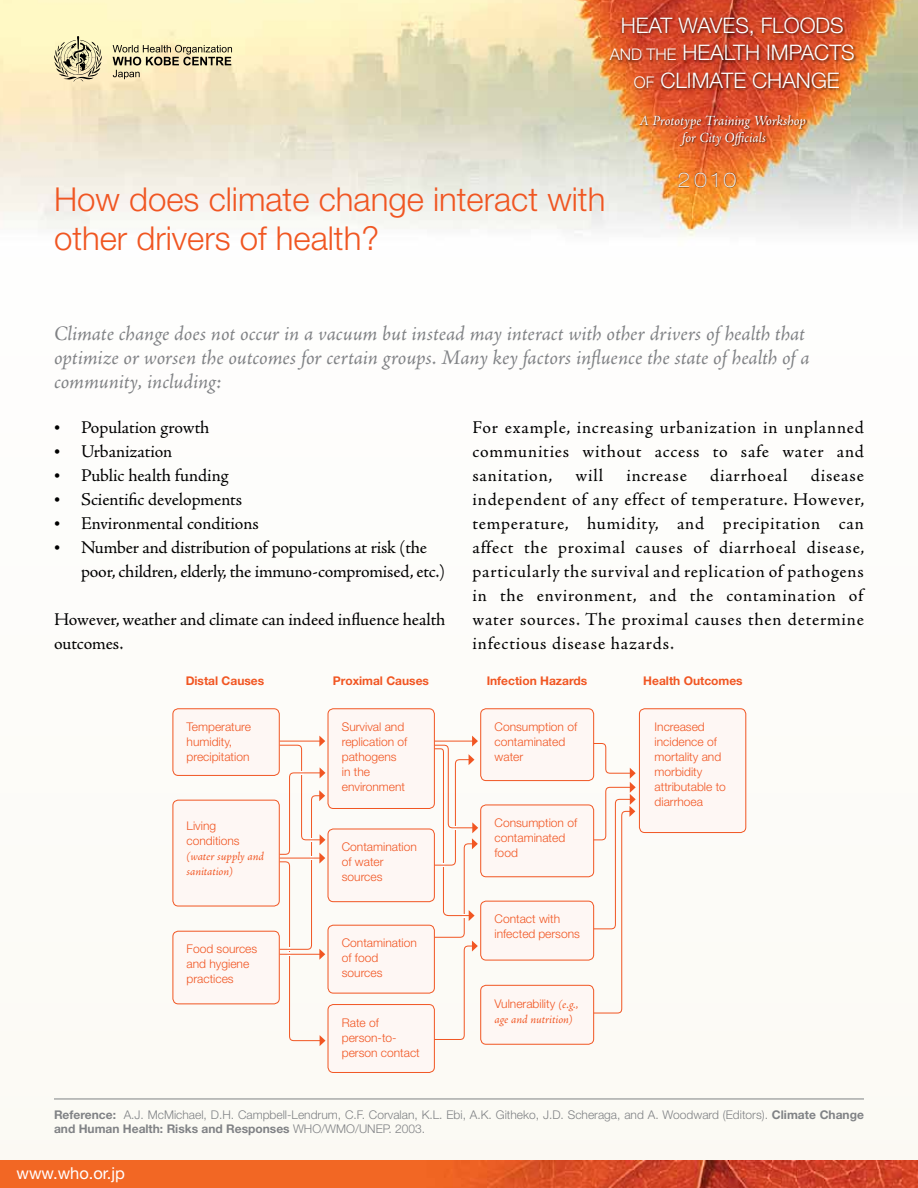
<style>
.page{position:relative;width:918px;height:1188px;background:#fdfcfa}
.page>*{position:absolute;margin:0;border:0;box-sizing:border-box;transform-origin:0 0}
.t1{font:300 33px/39px "Helvetica Neue LT Std";color:#f05622}
.t2{font:300 21.45px/27.9px "Helvetica Neue LT Std";color:#fff;text-align:center}
.t3{font:italic 21px/24px "Adobe Jenson Pro";letter-spacing:-.005em;color:#808285}
.t4{font:100 expanded 19.95px "Helvetica Neue LT Std";color:#fff}
.t5{font:18px/24px "Adobe Jenson Pro";color:#000}
.t6{font:18px "Adobe Jenson Pro";letter-spacing:.045em;color:#000}
.t7{font:16.5px "Helvetica Neue LT Std";color:#fff}
.t8{font:italic 14.25px/17.1px "Adobe Jenson Pro";letter-spacing:-.005em;color:#fff;text-align:center}
.t9{font:300 12px/15px "Helvetica Neue LT Std";color:#f15623}
.t10{font:300 12px/14.4px "Helvetica Neue LT Std";color:#808285}
.t11{font:700 12px "Helvetica Neue LT Std";color:#f15623}
.t12{font:italic 12px/15px "Adobe Jenson Pro";letter-spacing:-.005em;color:#f15623}
.s1{font-size:16.05px}
.s2{font-family:"Adobe Jenson Pro";font-weight:400;font-style:italic}
.s3{font-weight:700}
</style>
<div class="page">
<img style="left:0;top:0;width:918px;height:236px">
<img style="left:0;top:1161px;width:918px;height:27px">
<img style="left:607px;top:12px;width:259px;height:86px">
<img style="left:638px;top:112px;width:174px;height:38px">
<img style="left:677px;top:169px;width:65px;height:24px">
<svg style="left:589px;top:743px;width:47px;height:271px"></svg>
<svg style="left:279px;top:736px;width:46px;height:310px"></svg>
<svg style="left:428px;top:736px;width:50px;height:304px"></svg>
<svg style="left:54px;top:36px;width:48px;height:46px;background:#c4bb95"></svg>
<svg style="left:113px;top:45px;width:119px;height:34px;background:#c9bd99"></svg>
<hr style="left:54px;top:1099px;width:810px;height:1px;background:#808285">
<div style="left:173px;top:709px;width:106px;height:66px;background:#fef7f4;border-radius:5px"></div>
<div style="left:173px;top:709px;width:106px;height:67px;border:1px solid #f15623;border-radius:5px"></div>
<div style="left:173px;top:800px;width:106px;height:106px;background:#fef7f4;border-radius:5px"></div>
<div style="left:173px;top:800px;width:106px;height:106px;border:1px solid #f15623;border-radius:5px"></div>
<div style="left:173px;top:931px;width:106px;height:73px;background:#fef7f4;border-radius:5px"></div>
<div style="left:173px;top:931px;width:106px;height:73px;border:1px solid #f15623;border-radius:5px"></div>
<div style="left:328px;top:709px;width:106px;height:99px;background:#fef7f4;border-radius:5px"></div>
<div style="left:328px;top:709px;width:107px;height:100px;border:1px solid #f15623;border-radius:5px"></div>
<div style="left:328px;top:829px;width:106px;height:73px;background:#fef7f4;border-radius:5px"></div>
<div style="left:328px;top:829px;width:107px;height:73px;border:1px solid #f15623;border-radius:5px"></div>
<div style="left:328px;top:925px;width:106px;height:68px;background:#fef7f4;border-radius:5px"></div>
<div style="left:328px;top:925px;width:107px;height:68px;border:1px solid #f15623;border-radius:5px"></div>
<div style="left:328px;top:1005px;width:106px;height:67px;background:#fef7f4;border-radius:5px"></div>
<div style="left:328px;top:1004px;width:107px;height:69px;border:1px solid #f15623;border-radius:5px"></div>
<div style="left:481px;top:709px;width:113px;height:72px;background:#fef7f4;border-radius:5px"></div>
<div style="left:481px;top:709px;width:113px;height:72px;border:1px solid #f15623;border-radius:5px"></div>
<div style="left:481px;top:805px;width:113px;height:72px;background:#fef7f4;border-radius:5px"></div>
<div style="left:481px;top:805px;width:113px;height:72px;border:1px solid #f15623;border-radius:5px"></div>
<div style="left:481px;top:901px;width:113px;height:59px;background:#fef7f4;border-radius:5px"></div>
<div style="left:481px;top:901px;width:113px;height:59px;border:1px solid #f15623;border-radius:5px"></div>
<div style="left:481px;top:985px;width:113px;height:59px;background:#fef7f4;border-radius:5px"></div>
<div style="left:481px;top:985px;width:113px;height:59px;border:1px solid #f15623;border-radius:5px"></div>
<div style="left:639px;top:709px;width:107px;height:124px;background:#fef7f4;border-radius:5px"></div>
<div style="left:639px;top:709px;width:107px;height:124px;border:1px solid #f15623;border-radius:5px"></div>
<p class="t2" style="left:610px;top:11px;width:247px">HEAT WAVES, FLOODS<br><span class="s1">AND THE</span> HEALTH IMPACTS<br><span class="s1">OF</span> CLIMATE CHANGE</p>
<p class="t8" style="left:639px;top:113px;width:169px">A Prototype Training Workshop for City Officials</p>
<p class="t4" style="left:677px;top:168px;width:61px">2010</p>
<h1 class="t1" style="left:54px;top:179px;width:553px">How does climate change interact with other drivers of health?</h1>
<p class="t3" style="left:54px;top:323px;width:757px">Climate change does not occur in a vacuum but instead may interact with other drivers of health that optimize or worsen the outcomes for certain groups. Many key factors influence the state of health of a community, including:</p>
<p class="t5" style="left:81px;top:416px;width:366px">Population growth<br>Urbanization<br>Public health funding<br>Scientific developments<br>Environmental conditions<br>Number and distribution of populations at risk (the poor, children, elderly, the immuno-compromised, etc.)</p>
<p class="t5" style="left:54px;top:608px;width:393px">However, weather and climate can indeed influence health outcomes.</p>
<p class="t5" style="left:472px;top:416px;width:393px;text-align:justify">For example, increasing urbanization in unplanned communities without access to safe water and sanitation,</p>
<p class="t5" style="left:575px;top:464px;width:29px">will</p>
<p class="t6" style="left:626px;top:465px;width:62px">increase</p>
<p class="t6" style="left:710px;top:465px;width:79px">diarrhoeal</p>
<p class="t5" style="left:472px;top:464px;width:394px;text-align:justify;text-indent:338px">disease independent of any effect of temperature. However, temperature, humidity, and precipitation can affect the proximal causes of diarrhoeal disease, particularly the survival and replication of pathogens in the environment, and the contamination of water sources. The proximal causes then determine infectious disease hazards.</p>
<p class="t11" style="left:186px;top:673px;width:80px">Distal Causes</p>
<p class="t11" style="left:333px;top:673px;width:98px">Proximal Causes</p>
<p class="t11" style="left:487px;top:673px;width:102px">Infection Hazards</p>
<p class="t11" style="left:643px;top:673px;width:101px">Health Outcomes</p>
<p class="t9" style="left:187px;top:719px;width:66px">Temperature humidity, precipitation</p>
<p class="t9" style="left:187px;top:818px;width:55px">Living conditions</p>
<p class="t12" style="left:187px;top:849px;width:79px">(water supply and sanitation)</p>
<p class="t9" style="left:187px;top:941px;width:72px">Food sources and hygiene practices</p>
<p class="t9" style="left:342px;top:719px;width:67px">Survival and replication of pathogens in the environment</p>
<p class="t9" style="left:342px;top:839px;width:77px">Contamination of water sources</p>
<p class="t9" style="left:342px;top:935px;width:77px">Contamination of food sources</p>
<p class="t9" style="left:342px;top:1015px;width:80px">Rate of person-to&shy;person contact</p>
<p class="t9" style="left:495px;top:719px;width:84px">Consumption of contaminated water</p>
<p class="t9" style="left:495px;top:815px;width:84px">Consumption of contaminated food</p>
<p class="t9" style="left:495px;top:911px;width:87px">Contact with infected persons</p>
<p class="t9" style="left:495px;top:996px;width:85px">Vulnerability <span class="s2">(e.g.,</span></p>
<p class="t12" style="left:495px;top:1012px;width:80px">age and nutrition)</p>
<p class="t9" style="left:655px;top:719px;width:73px">Increased incidence of mortality and morbidity attributable to diarrhoea</p>
<p class="t10" style="left:54px;top:1107px;width:811px"><span class="s3">Reference:</span> A.J. McMichael, D.H. Campbell-Lendrum, C.F. Corvalan, K.L. Ebi, A.K. Githeko, J.D. Scheraga, and A. Woodward (Editors). <span class="s3">Climate Change and Human Health: Risks and Responses</span> WHO/WMO/UNEP. 2003.</p>
<p class="t7" style="left:17px;top:1163px;width:110px">www.who.or.jp</p>
</div>
